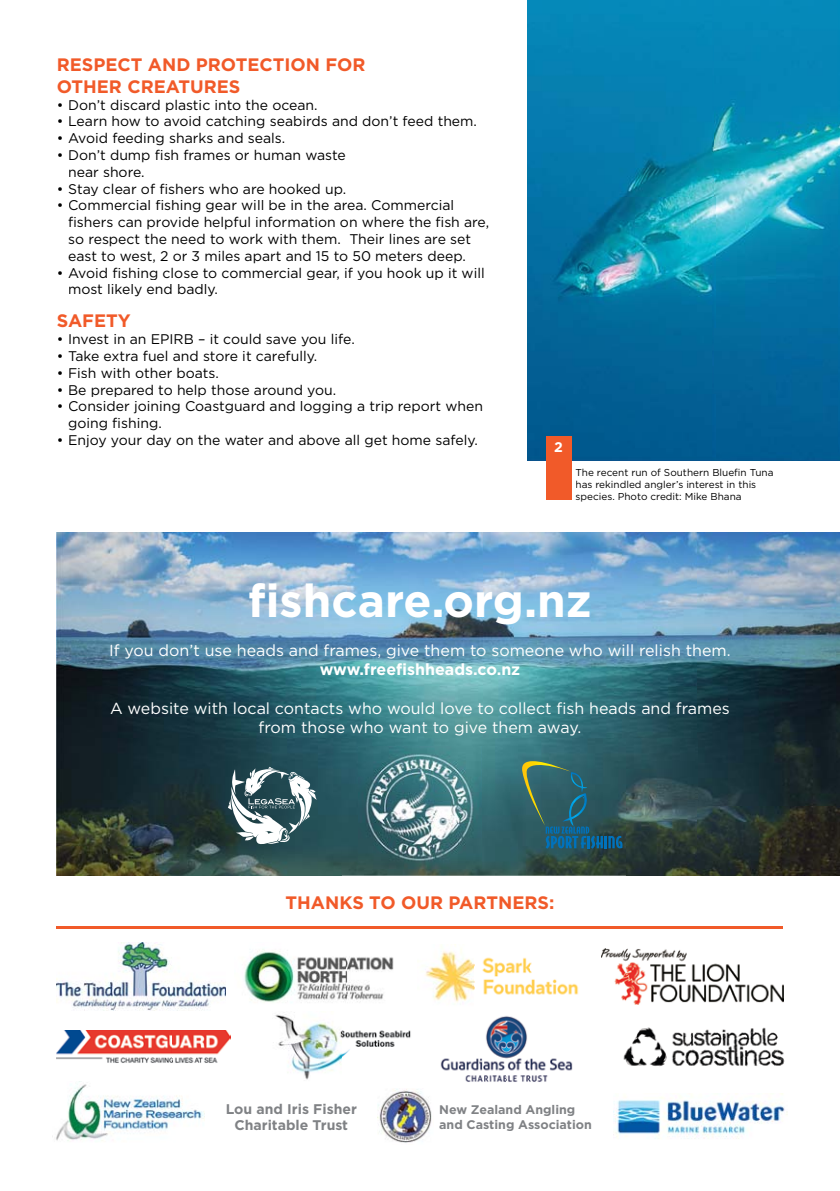
<style>
.page{position:relative;width:840px;height:1191px;background:#fff}
.page>*{position:absolute;margin:0;border:0;box-sizing:border-box;transform-origin:0 0}
.t1{font:700 46px "Gotham";color:#fff}
.t2{font:700 18px/21.6px "Gotham";color:#f15a29}
.t3{font:16px/19.2px "Gotham";color:#fff;text-align:center}
.t4{font:700 16px "Gotham";color:#fff}
.t5{font:14px/16.8px "Gotham";color:#000}
.t6{font:700 14px/16.8px "Gotham";color:#808285;text-align:center}
.t7{font:700 14px "Gotham";color:#fff}
.t8{font:700 12.4px/15px "Gotham";color:#808285}
.t9{font:10px/12px "Gotham";color:#000}
</style>
<div class="page">
<img style="left:57px;top:1030px;width:173px;height:33px">
<img style="left:244px;top:949px;width:150px;height:53px">
<img style="left:440px;top:1016px;width:133px;height:66px">
<img style="left:601px;top:949px;width:181px;height:55px">
<img style="left:623px;top:1027px;width:162px;height:40px">
<img style="left:425px;top:944px;width:154px;height:58px">
<img style="left:275px;top:1012px;width:136px;height:68px">
<img style="left:57px;top:942px;width:169px;height:68px">
<img style="left:613px;top:1093px;width:172px;height:46px">
<img style="left:377px;top:1089px;width:55px;height:54px">
<hr style="left:57px;top:926px;width:725px;height:2px;background:#f15a29">
<img style="left:57px;top:532px;width:782px;height:343px">
<img style="left:358px;top:746px;width:123px;height:122px">
<img style="left:527px;top:0;width:312px;height:461px">
<div style="left:545px;top:436px;width:26px;height:63px;background:#f15a29"></div>
<img style="left:56px;top:1081px;width:149px;height:60px">
<svg style="left:516px;top:756px;width:106px;height:92px;background:#2e6169"></svg>
<svg style="left:228px;top:766px;width:89px;height:78px"></svg>
<p class="t2" style="left:57px;top:54px;width:310px">RESPECT AND PROTECTION FOR<br>OTHER CREATURES</p>
<p class="t5" style="left:57px;top:96px;width:262px">• Don’t discard plastic into the ocean.</p>
<p class="t5" style="left:57px;top:113px;width:421px">• Learn how to avoid catching seabirds and don’t feed them.</p>
<p class="t5" style="left:57px;top:129px;width:230px">• Avoid feeding sharks and seals.</p>
<p class="t5" style="left:68px;top:146px;width:279px;text-indent:-11px">• Don’t dump fish frames or human waste near shore.</p>
<p class="t5" style="left:57px;top:180px;width:291px">• Stay clear of fishers who are hooked up.</p>
<p class="t5" style="left:68px;top:197px;width:422px;text-indent:-11px">• Commercial fishing gear will be in the area. Commercial fishers can provide helpful information on where the fish are, so respect the need to work with them. Their lines are set east to west, 2 or 3 miles apart and 15 to 50 meters deep.</p>
<p class="t5" style="left:68px;top:264px;width:418px;text-indent:-11px">• Avoid fishing close to commercial gear, if you hook up it will most likely end badly.</p>
<p class="t2" style="left:57px;top:310px;width:75px">SAFETY</p>
<p class="t5" style="left:57px;top:330px;width:299px">• Invest in an EPIRB – it could save you life.</p>
<p class="t5" style="left:57px;top:347px;width:262px">• Take extra fuel and store it carefully.</p>
<p class="t5" style="left:57px;top:364px;width:164px">• Fish with other boats.</p>
<p class="t5" style="left:57px;top:381px;width:281px">• Be prepared to help those around you.</p>
<p class="t5" style="left:68px;top:398px;width:416px;text-indent:-11px">• Consider joining Coastguard and logging a trip report when going fishing.</p>
<p class="t5" style="left:57px;top:431px;width:422px">• Enjoy your day on the water and above all get home safely.</p>
<p class="t7" style="left:554px;top:438px;width:10px">2</p>
<p class="t9" style="left:575px;top:466px;width:199px">The recent run of Southern Bluefin Tuna has rekindled angler’s interest in this species. Photo credit: Mike Bhana</p>
<h1 class="t1" style="left:248px;top:570px;width:345px">fishcare.org.nz</h1>
<p class="t3" style="left:109px;top:640px;width:622px">If you don’t use heads and frames, give them to someone who will relish them.</p>
<p class="t4" style="left:319px;top:659px;width:202px">www.freefishheads.co.nz</p>
<p class="t3" style="left:110px;top:698px;width:621px">A website with local contacts who would love to collect fish heads and frames from those who want to give them away.</p>
<p class="t2" style="left:285px;top:892px;width:270px">THANKS TO OUR PARTNERS:</p>
<p class="t6" style="left:225px;top:1100px;width:133px">Lou and Iris Fisher<br>Charitable Trust</p>
<p class="t8" style="left:439px;top:1102px;width:154px">New Zealand Angling and Casting Association</p>
</div>
